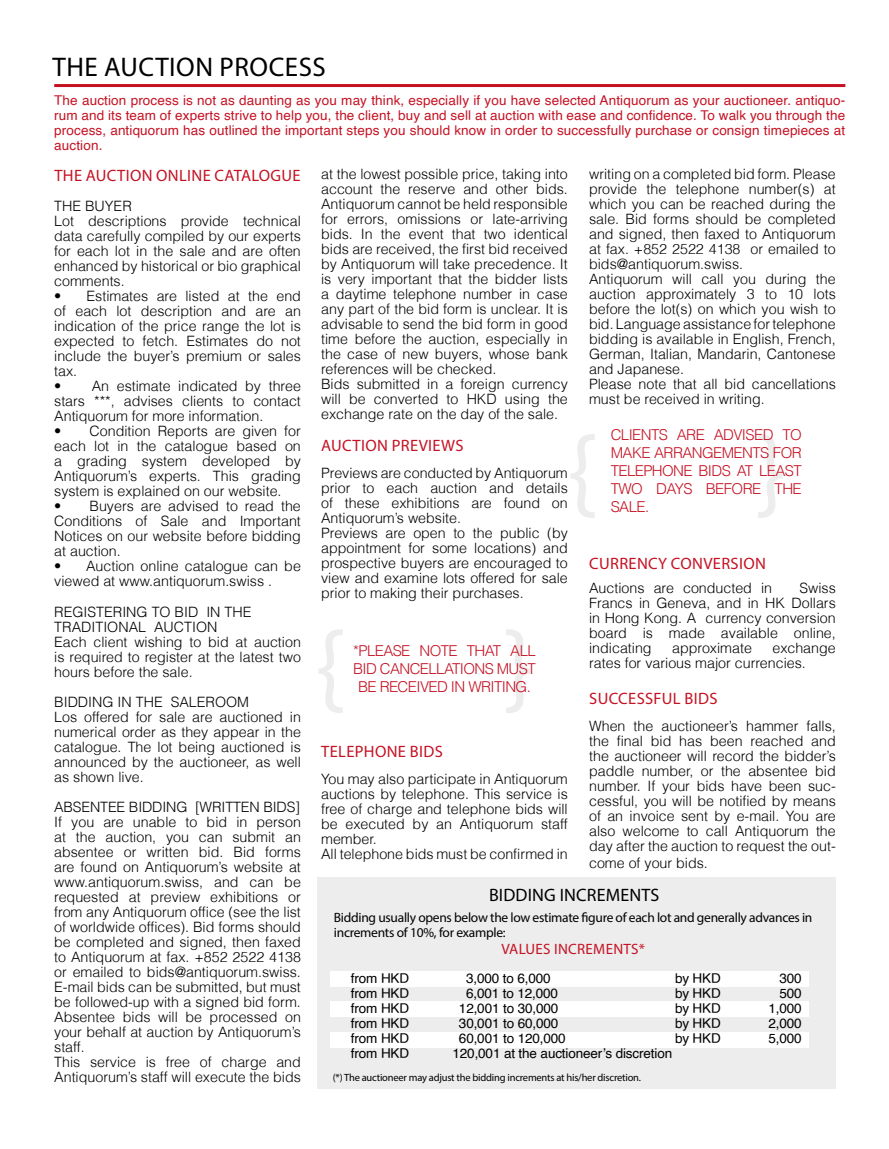
<style>
.page{position:relative;width:889px;height:1149px;background:#fff}
.page>*{position:absolute;margin:0;border:0;box-sizing:border-box;transform-origin:0 0}
.t1{font:105px "Myriad Pro";color:#ededed}
.t2{font:27px "Myriad Pro";letter-spacing:.02em;color:#000}
.t3{font:18px "Myriad Pro";letter-spacing:.01em;color:#000}
.t4{font:16.5px "Myriad Pro";letter-spacing:.02em;color:#c51223}
.t5{font:300 15px/18px "Helvetica";letter-spacing:-.04em;color:#c51223;text-align:center}
.t6{font:15px "Myriad Pro";letter-spacing:.02em;color:#c51223}
.t7{font:300 14.25px/15px "Helvetica";color:#000;text-align:justify}
.t8{font:13.5px/15px "Helvetica";letter-spacing:.01em;color:#c51223;text-align:justify}
.t9{font:13.5px "Helvetica";letter-spacing:-.01em;color:#000}
.t10{font:13.5px/15px "Myriad Pro";letter-spacing:-.02em;color:#000}
.t11{font:10.5px "Myriad Pro";letter-spacing:-.02em;color:#000}
</style>
<div class="page">
<div style="left:317px;top:877px;width:519px;height:211px;background:#ededed"></div>
<div style="left:331px;top:970px;width:478px;height:15px;background:#fff"></div>
<div style="left:330px;top:1000px;width:479px;height:15px;background:#fff"></div>
<div style="left:330px;top:1031px;width:479px;height:15px;background:#fff"></div>
<hr style="left:54px;top:84px;width:791px;height:3px;background:#c51223">
<p class="t2" style="left:52px;top:50px;width:275px">THE AUCTION PROCESS</p>
<p class="t8" style="left:54px;top:93px;width:792px">The auction process is not as daunting as you may think, especially if you have selected Antiquorum as your auctioneer. antiquo&shy;rum and its team of experts strive to help you, the client, buy and sell at auction with ease and confidence. To walk you through the process, antiquorum has outlined the important steps you should know in order to successfully purchase or consign timepieces at auction.</p>
<p class="t4" style="left:54px;top:165px;width:248px">THE AUCTION ONLINE CATALOGUE</p>
<p class="t7" style="left:54px;top:198px;width:79px">THE BUYER</p>
<p class="t7" style="left:54px;top:213px;width:248px">Lot descriptions provide technical data carefully compiled by our experts for each lot in the sale and are often enhanced by historical or bio graphical comments.</p>
<p class="t7" style="left:54px;top:288px;width:248px">• Estimates are listed at the end of each lot description and are an indication of the price range the lot is expected to fetch. Estimates do not include the buyer’s premium or sales tax.</p>
<p class="t7" style="left:54px;top:378px;width:248px">• An estimate indicated by three stars ***, advises clients to contact Antiquorum for more information.</p>
<p class="t7" style="left:54px;top:423px;width:248px">• Condition Reports are given for each lot in the catalogue based on a grading system developed by Antiquorum’s experts. This grading system is explained on our website.</p>
<p class="t7" style="left:54px;top:498px;width:248px">• Buyers are advised to read the Conditions of Sale and Important Notices on our website before bidding at auction.</p>
<p class="t7" style="left:54px;top:558px;width:248px">• Auction online catalogue can be viewed at www.antiquorum.swiss .</p>
<p class="t7" style="left:54px;top:603px;width:199px">REGISTERING TO BID IN THE</p>
<p class="t7" style="left:54px;top:618px;width:165px">TRADITIONAL AUCTION</p>
<p class="t7" style="left:54px;top:633px;width:248px">Each client wishing to bid at auction is required to register at the latest two hours before the sale.</p>
<p class="t7" style="left:54px;top:693px;width:196px">BIDDING IN THE SALEROOM</p>
<p class="t7" style="left:54px;top:708px;width:248px">Los offered for sale are auctioned in numerical order as they appear in the catalogue. The lot being auctioned is announced by the auctioneer, as well as shown live.</p>
<p class="t7" style="left:54px;top:798px;width:247px">ABSENTEE BIDDING [WRITTEN BIDS]</p>
<p class="t7" style="left:54px;top:813px;width:248px">If you are unable to bid in person at the auction, you can submit an absentee or written bid. Bid forms are found on Antiquorum’s website at www.antiquorum.swiss, and can be requested at preview exhibitions or from any Antiquorum office (see the list of worldwide offices). Bid forms should be completed and signed, then faxed to Antiquorum at fax. +852 2522 4138 or emailed to bids@antiquorum.swiss.<br>E-mail bids can be submitted, but must be followed-up with a signed bid form.<br>Absentee bids will be processed on your behalf at auction by Antiquorum’s staff.</p>
<p class="t7" style="left:54px;top:1053px;width:248px">This service is free of charge and<br>Antiquorum’s staff will execute the bids</p>
<p class="t7" style="left:589px;top:166px;width:248px">writing on a completed bid form. Please provide the telephone number(s) at which you can be reached during the sale. Bid forms should be completed and signed, then faxed to Antiquorum at fax. +852 2522 4138 or emailed to bids@antiquorum.swiss.</p>
<p class="t7" style="left:589px;top:271px;width:248px">Antiquorum will call you during the auction approximately 3 to 10 lots before the lot(s) on which you wish to bid. Language assistance for telephone bidding is available in English, French, German, Italian, Mandarin, Cantonese and Japanese.</p>
<p class="t7" style="left:589px;top:376px;width:248px">Please note that all bid cancellations must be received in writing.</p>
<p class="t7" style="left:321px;top:166px;width:248px">at the lowest possible price, taking into account the reserve and other bids.<br>Antiquorum cannot be held responsible for errors, omissions or late-arriving bids. In the event that two identical bids are received, the first bid received by Antiquorum will take precedence. It is very important that the bidder lists a daytime telephone number in case any part of the bid form is unclear. It is advisable to send the bid form in good time before the auction, especially in the case of new buyers, whose bank references will be checked.</p>
<p class="t7" style="left:321px;top:376px;width:248px">Bids submitted in a foreign currency will be converted to HKD using the exchange rate on the day of the sale.</p>
<p class="t4" style="left:321px;top:435px;width:144px">AUCTION PREVIEWS</p>
<p class="t7" style="left:321px;top:465px;width:248px">Previews are conducted by Antiquorum prior to each auction and details of these exhibitions are found on Antiquorum’s website.</p>
<p class="t7" style="left:321px;top:525px;width:248px">Previews are open to the public (by appointment for some locations) and prospective buyers are encouraged to view and examine lots offered for sale prior to making their purchases.</p>
<p class="t5" style="left:611px;top:425px;width:192px;text-align:justify">CLIENTS ARE ADVISED TO MAKE ARRANGEMENTS FOR TELEPHONE BIDS AT LEAST TWO DAYS BEFORE THE SALE.</p>
<p class="t1" style="left:755px;top:410px;width:31px">}</p>
<p class="t4" style="left:589px;top:552px;width:178px">CURRENCY CONVERSION</p>
<p class="t7" style="left:589px;top:579px;width:184px">Auctions are conducted in</p>
<p class="t7" style="left:589px;top:579px;width:248px;text-indent:210px">Swiss Francs in Geneva, and in HK Dollars in Hong Kong. A currency conversion board is made available online, indicating</p>
<p class="t1" style="left:503px;top:605px;width:31px">}</p>
<p class="t7" style="left:589px;top:639px;width:248px;text-indent:183px">exchange rates for various major currencies.</p>
<p class="t4" style="left:589px;top:688px;width:130px">SUCCESSFUL BIDS</p>
<p class="t7" style="left:589px;top:718px;width:248px">When the auctioneer’s hammer falls, the final bid has been reached and the auctioneer will record the bidder’s paddle number, or the absentee bid number. If your bids have been suc&shy;cessful, you will be notified by means of an invoice sent by e-mail. You are also welcome to call Antiquorum the day after the auction to request the out-</p>
<p class="t7" style="left:589px;top:854px;width:120px">come of your bids.</p>
<p class="t7" style="left:672px;top:639px;width:81px">approximate</p>
<p class="t5" style="left:353px;top:641px;width:184px">*PLEASE NOTE THAT ALL<br>BID CANCELLATIONS MUST<br>BE RECEIVED IN WRITING.</p>
<p class="t4" style="left:321px;top:741px;width:123px">TELEPHONE BIDS</p>
<p class="t7" style="left:321px;top:771px;width:248px">You may also participate in Antiquorum auctions by telephone. This service is free of charge and telephone bids will be executed by an Antiquorum staff member.</p>
<p class="t7" style="left:321px;top:846px;width:248px">All telephone bids must be confirmed in</p>
<p class="t3" style="left:489px;top:883px;width:172px">BIDDING INCREMENTS</p>
<p class="t10" style="left:334px;top:909px;width:480px">Bidding usually opens below the low estimate figure of each lot and generally advances in increments of 10%, for example:</p>
<p class="t6" style="left:501px;top:939px;width:145px">VALUES INCREMENTS*</p>
<p class="t9" style="left:351px;top:967px;width:60px">from HKD</p>
<p class="t9" style="left:466px;top:967px;width:86px">3,000 to 6,000</p>
<p class="t9" style="left:675px;top:967px;width:47px">by HKD</p>
<p class="t9" style="left:779px;top:967px;width:24px">300</p>
<p class="t9" style="left:351px;top:982px;width:60px">from HKD</p>
<p class="t9" style="left:466px;top:982px;width:93px">6,001 to 12,000</p>
<p class="t9" style="left:675px;top:982px;width:47px">by HKD</p>
<p class="t9" style="left:779px;top:982px;width:24px">500</p>
<p class="t9" style="left:351px;top:997px;width:60px">from HKD</p>
<p class="t9" style="left:459px;top:997px;width:101px">12,001 to 30,000</p>
<p class="t9" style="left:675px;top:997px;width:47px">by HKD</p>
<p class="t9" style="left:768px;top:997px;width:35px">1,000</p>
<p class="t9" style="left:351px;top:1012px;width:60px">from HKD</p>
<p class="t9" style="left:459px;top:1012px;width:101px">30,001 to 60,000</p>
<p class="t9" style="left:675px;top:1012px;width:47px">by HKD</p>
<p class="t9" style="left:768px;top:1012px;width:35px">2,000</p>
<p class="t9" style="left:351px;top:1027px;width:60px">from HKD</p>
<p class="t9" style="left:459px;top:1027px;width:108px">60,001 to 120,000</p>
<p class="t9" style="left:675px;top:1027px;width:47px">by HKD</p>
<p class="t9" style="left:768px;top:1027px;width:35px">5,000</p>
<p class="t9" style="left:351px;top:1042px;width:60px">from HKD</p>
<p class="t9" style="left:452px;top:1042px;width:221px">120,001 at the auctioneer’s discretion</p>
<p class="t11" style="left:333px;top:1070px;width:310px">(*) The auctioneer may adjust the bidding increments at his/her discretion.</p>
</div>
